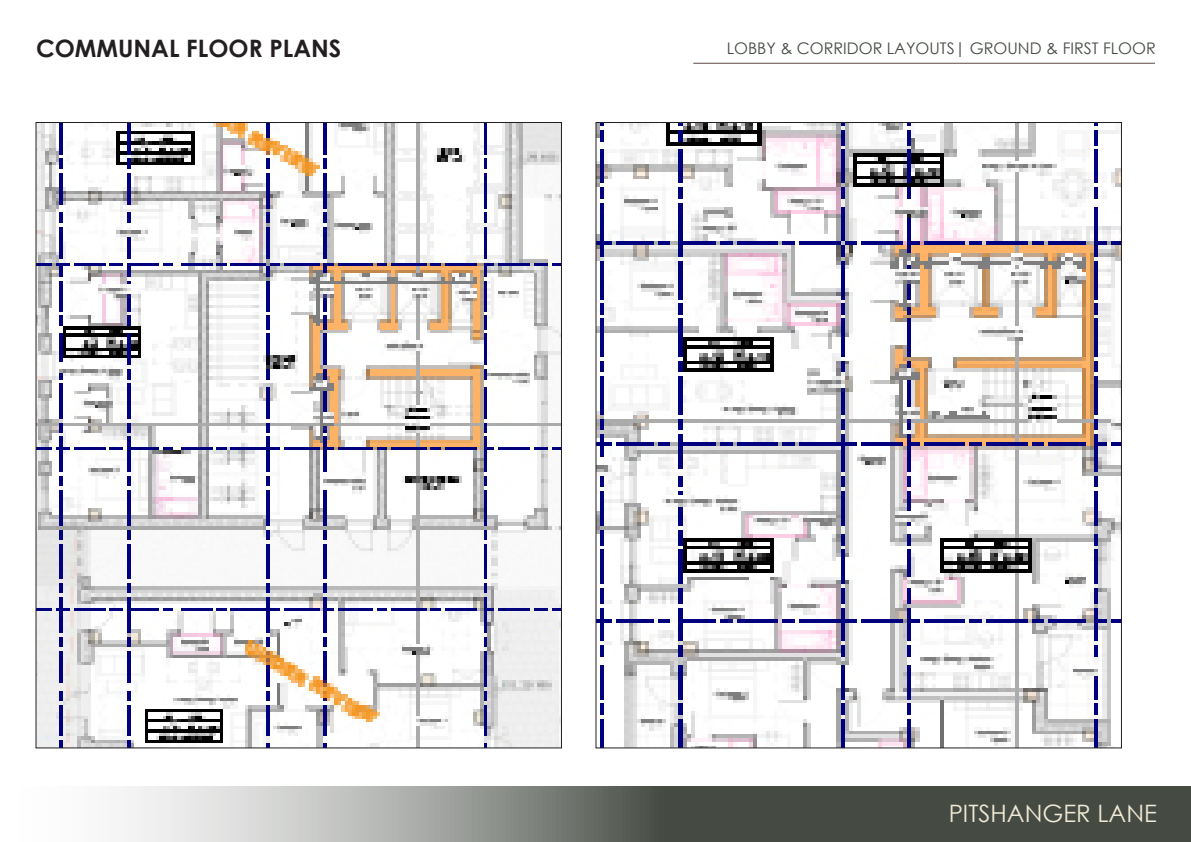
<style>
.page{position:relative;width:1191px;height:842px;background:#fff}
.page>*{position:absolute;margin:0;border:0;box-sizing:border-box;transform-origin:0 0}
.t1{font:700 24px "Century Gothic";color:#231f20}
.t2{font:24px "Century Gothic";color:#efe9d5}
.t3{font:16px "Century Gothic";color:#454b43}
</style>
<div class="page">
<img style="left:38px;top:124px;width:522px;height:622px">
<svg style="left:117px;top:786px;width:1074px;height:56px;background:#797d77"></svg>
<hr style="left:693px;top:63px;width:462px;height:1px;background:#624646">
<img style="left:597px;top:124px;width:523px;height:622px">
<p class="t1" style="left:36px;top:30px;width:307px">COMMUNAL FLOOR PLANS</p>
<p class="t3" style="left:726px;top:37px;width:430px">LOBBY &amp; CORRIDOR LAYOUTS| GROUND &amp; FIRST FLOOR</p>
<p class="t2" style="left:948px;top:797px;width:210px">PITSHANGER LANE</p>
</div>
